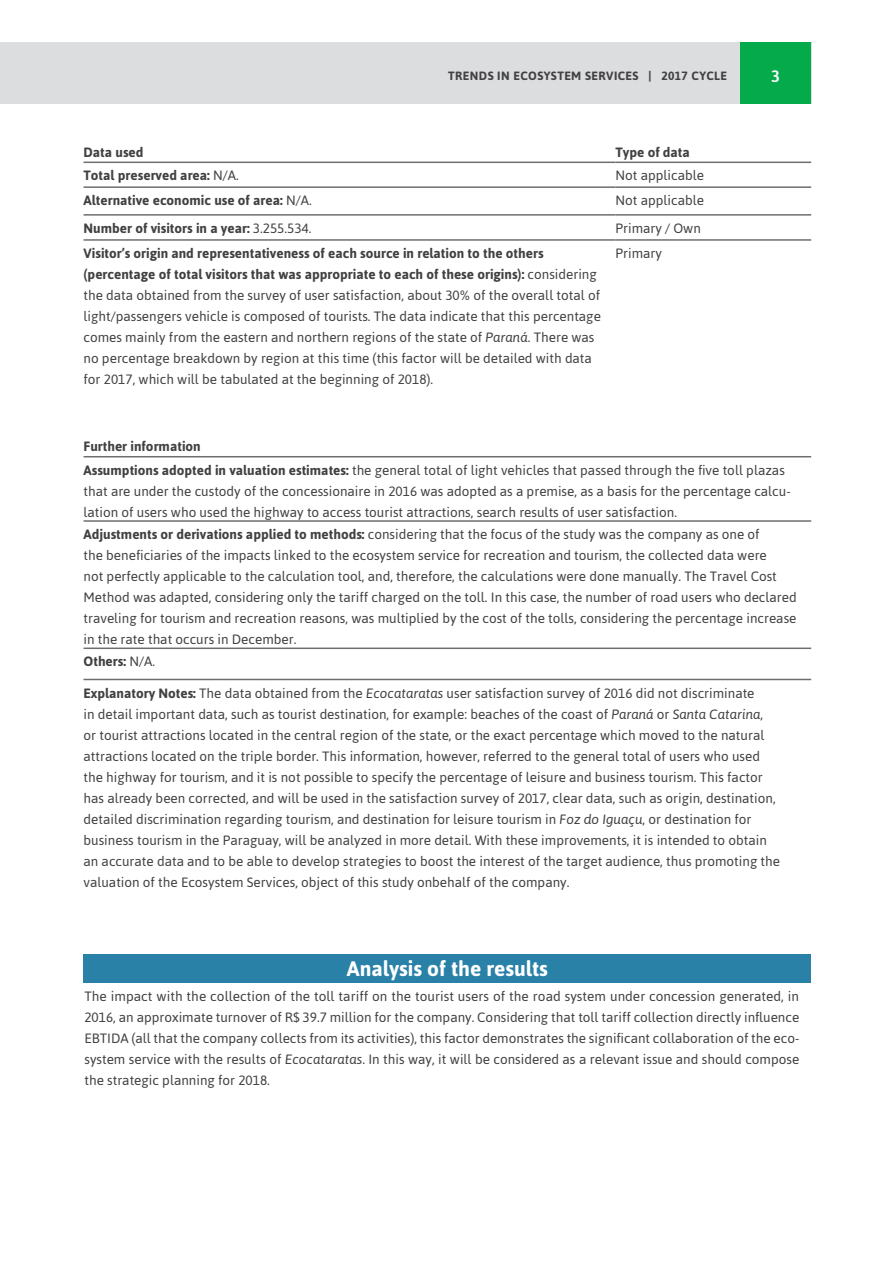
<style>
.page{position:relative;width:893px;height:1263px;background:#fff}
.page>*{position:absolute;margin:0;border:0;box-sizing:border-box;transform-origin:0 0}
.t1{font:700 21px "Asap";color:#fff}
.t2{font:500 16.5px "Asap";color:#fff}
.t3{font:13.5px/21px "Asap";color:#414042}
.t4{font:700 13.5px "Asap";color:#414042}
.t5{font:700 12px "Asap";letter-spacing:.035em;color:#414042}
.s1{font-weight:400}
.s2{font-weight:700}
.s3{font-style:italic}
</style>
<div class="page">
<div style="left:0;top:43px;width:811px;height:61px;background:#dcddde"></div>
<div style="left:740px;top:43px;width:71px;height:61px;background:#05aa4b"></div>
<hr style="left:84px;top:162px;width:531px;height:1px;background:#6d6e71">
<hr style="left:615px;top:162px;width:196px;height:1px;background:#6d6e71">
<hr style="left:84px;top:186px;width:531px;height:2px;background:#6d6e71">
<hr style="left:615px;top:186px;width:196px;height:2px;background:#6d6e71">
<hr style="left:84px;top:214px;width:531px;height:2px;background:#6d6e71">
<hr style="left:615px;top:214px;width:196px;height:2px;background:#6d6e71">
<hr style="left:84px;top:239px;width:531px;height:2px;background:#6d6e71">
<hr style="left:615px;top:239px;width:196px;height:2px;background:#6d6e71">
<hr style="left:84px;top:456px;width:727px;height:1px;background:#6d6e71">
<hr style="left:84px;top:520px;width:727px;height:2px;background:#6d6e71">
<hr style="left:84px;top:647px;width:727px;height:2px;background:#6d6e71">
<hr style="left:84px;top:679px;width:727px;height:1px;background:#6d6e71">
<div style="left:84px;top:954px;width:727px;height:29px;background:#2981a8"></div>
<p class="t5" style="left:448px;top:68px;width:280px">TRENDS IN ECOSYSTEM SERVICES | 2017 CYCLE</p>
<p class="t2" style="left:771px;top:65px;width:10px">3</p>
<p class="t4" style="left:84px;top:143px;width:61px">Data used</p>
<p class="t4" style="left:615px;top:143px;width:76px">Type of data</p>
<p class="t4" style="left:84px;top:167px;width:157px">Total preserved area: <span class="s1">N/A.</span></p>
<p class="t3" style="left:615px;top:165px;width:90px">Not applicable</p>
<p class="t4" style="left:84px;top:191px;width:230px">Alternative economic use of area: <span class="s1">N/A.</span></p>
<p class="t3" style="left:615px;top:189px;width:90px">Not applicable</p>
<p class="t4" style="left:84px;top:219px;width:229px">Number of visitors in a year: <span class="s1">3.255.534.</span></p>
<p class="t3" style="left:615px;top:217px;width:87px">Primary / Own</p>
<p class="t3" style="left:84px;top:242px;width:519px"><span class="s2">Visitor’s origin and representativeness of each source in relation to the others (percentage of total visitors that was appropriate to each of these origins):</span> considering the data obtained from the survey of user satisfaction, about 30% of the overall total of light/passengers vehicle is composed of tourists. The data indicate that this percentage comes mainly from the eastern and northern regions of the state of <span class="s3">Paraná</span>. There was no percentage breakdown by region at this time (this factor will be detailed with data for 2017, which will be tabulated at the beginning of 2018).</p>
<p class="t3" style="left:615px;top:242px;width:48px">Primary</p>
<p class="t3" style="left:84px;top:434px;width:703px;line-height:23.5px"><span class="s2">Further information<br>Assumptions adopted in valuation estimates:</span> the general total of light vehicles that passed through the five toll plazas</p>
<p class="t3" style="left:84px;top:480px;width:709px">that are under the custody of the concessionaire in 2016 was adopted as a premise, as a basis for the percentage calcu&shy;lation of users who used the highway to access tourist attractions, search results of user satisfaction.</p>
<p class="t3" style="left:84px;top:523px;width:715px"><span class="s2">Adjustments or derivations applied to methods:</span> considering that the focus of the study was the company as one of<br>the beneficiaries of the impacts linked to the ecosystem service for recreation and tourism, the collected data were<br>not perfectly applicable to the calculation tool, and, therefore, the calculations were done manually. The Travel Cost Method was adapted, considering only the tariff charged on the toll. In this case, the number of road users who declared traveling for tourism and recreation reasons, was multiplied by the cost of the tolls, considering the percentage increase in the rate that occurs in December.</p>
<p class="t4" style="left:84px;top:652px;width:73px">Others: <span class="s1">N/A.</span></p>
<p class="t3" style="left:84px;top:682px;width:698px"><span class="s2">Explanatory Notes:</span> The data obtained from the <span class="s3">Ecocataratas</span> user satisfaction survey of 2016 did not discriminate<br>in detail important data, such as tourist destination, for example: beaches of the coast of <span class="s3">Paraná</span> or <span class="s3">Santa Catarina</span>,<br>or tourist attractions located in the central region of the state, or the exact percentage which moved to the natural attractions located on the triple border. This information, however, referred to the general total of users who used the highway for tourism, and it is not possible to specify the percentage of leisure and business tourism. This factor has already been corrected, and will be used in the satisfaction survey of 2017, clear data, such as origin, destination, detailed discrimination regarding tourism, and destination for leisure tourism in <span class="s3">Foz do Iguaçu</span>, or destination for business tourism in the Paraguay, will be analyzed in more detail. With these improvements, it is intended to obtain an accurate data and to be able to develop strategies to boost the interest of the target audience, thus promoting the valuation of the Ecosystem Services, object of this study onbehalf of the company.</p>
<h1 class="t1" style="left:347px;top:955px;width:202px">Analysis of the results</h1>
<p class="t3" style="left:84px;top:985px;width:716px;text-align:justify">The impact with the collection of the toll tariff on the tourist users of the road system under concession generated, in 2016, an approximate turnover of R$ 39.7 million for the company. Considering that toll tariff collection directly influence EBTIDA (all that the company collects from its activities), this factor demonstrates the significant collaboration of the eco&shy;system service with the results of <span class="s3">Ecocataratas</span>. In this way, it will be considered as a relevant issue and should compose the strategic planning for 2018.</p>
</div>
